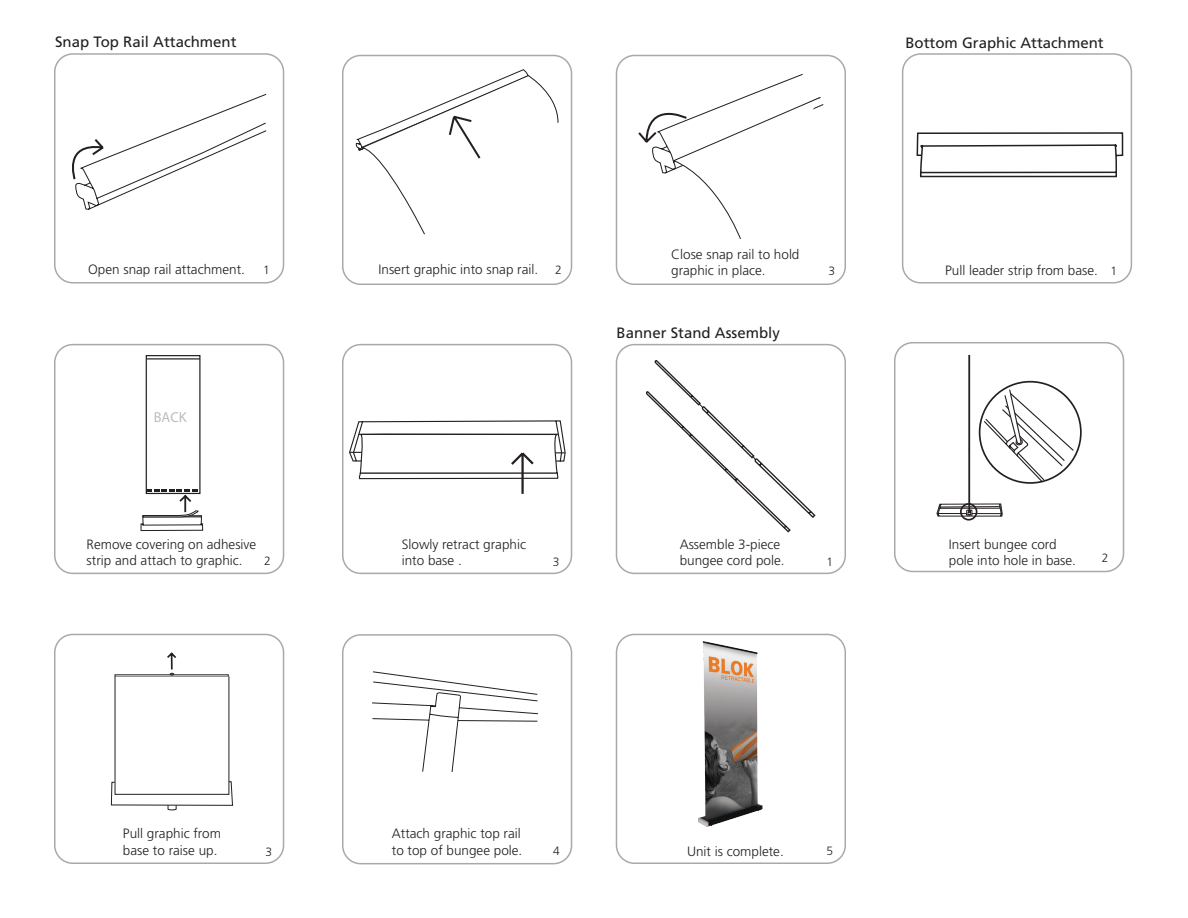
<style>
.page{position:relative;width:1188px;height:918px;background:#fff}
.page>*{position:absolute;margin:0;border:0;box-sizing:border-box;transform-origin:0 0}
.t1{font:15px "Frutiger LT Std";color:#231f20}
.t2{font:14.4px "Myriad Pro";color:#babdbf}
.t3{font:300 13.5px/16.2px "Frutiger LT Std";color:#231f20}
.t4{font:300 12px "Frutiger LT Std";color:#231f20}
</style>
<div class="page">
<div style="left:54px;top:53px;width:230px;height:231px;border:2px solid #a8a9ad;border-radius:18px"></div>
<svg style="left:72px;top:93px;width:195px;height:117px"></svg>
<div style="left:342px;top:55px;width:230px;height:230px;border:2px solid #a8a9ad;border-radius:18px"></div>
<svg style="left:355px;top:70px;width:204px;height:165px"></svg>
<div style="left:616px;top:55px;width:230px;height:230px;border:2px solid #a8a9ad;border-radius:18px"></div>
<svg style="left:638px;top:73px;width:186px;height:166px"></svg>
<div style="left:902px;top:53px;width:230px;height:231px;border:2px solid #a8a9ad;border-radius:18px"></div>
<svg style="left:916px;top:133px;width:208px;height:44px"></svg>
<div style="left:54px;top:344px;width:230px;height:230px;border:2px solid #a8a9ad;border-radius:18px"></div>
<div style="left:146px;top:355px;width:55px;height:139px;border:1px solid #241f21"></div>
<svg style="left:140px;top:489px;width:64px;height:42px"></svg>
<hr style="left:146px;top:358px;width:54px;height:2px;background:#241f21">
<div style="left:342px;top:344px;width:230px;height:230px;border:2px solid #a8a9ad;border-radius:18px"></div>
<svg style="left:349px;top:420px;width:217px;height:74px"></svg>
<div style="left:616px;top:344px;width:230px;height:230px;border:2px solid #a8a9ad;border-radius:18px"></div>
<svg style="left:646px;top:360px;width:170px;height:173px"></svg>
<div style="left:894px;top:342px;width:230px;height:230px;border:2px solid #a8a9ad;border-radius:18px"></div>
<div style="left:968px;top:355px;width:2px;height:157px;border:1px solid #241f21"></div>
<svg style="left:936px;top:380px;width:146px;height:141px"></svg>
<div style="left:54px;top:634px;width:230px;height:230px;border:2px solid #a8a9ad;border-radius:18px"></div>
<svg style="left:111px;top:652px;width:122px;height:158px"></svg>
<div style="left:342px;top:634px;width:230px;height:230px;border:2px solid #a8a9ad;border-radius:18px"></div>
<svg style="left:372px;top:671px;width:166px;height:101px"></svg>
<div style="left:616px;top:634px;width:230px;height:230px;border:2px solid #a8a9ad;border-radius:18px"></div>
<img style="left:699px;top:641px;width:64px;height:186px">
<p class="t1" style="left:55px;top:33px;width:183px">Snap Top Rail Attachment</p>
<p class="t1" style="left:905px;top:34px;width:200px">Bottom Graphic Attachment</p>
<p class="t3" style="left:88px;top:262px;width:158px">Open snap rail attachment.</p>
<p class="t3" style="left:379px;top:262px;width:161px">Insert graphic into snap rail.</p>
<p class="t4" style="left:263px;top:263px;width:8px">1</p>
<p class="t3" style="left:671px;top:246px;width:130px">Close snap rail to hold graphic in place.</p>
<p class="t3" style="left:945px;top:262px;width:154px">Pull leader strip from base.</p>
<p class="t4" style="left:555px;top:263px;width:8px">2</p>
<p class="t4" style="left:829px;top:264px;width:8px">3</p>
<p class="t4" style="left:1111px;top:264px;width:8px">1</p>
<p class="t1" style="left:617px;top:324px;width:165px">Banner Stand Assembly</p>
<p class="t2" style="left:154px;top:408px;width:34px">BACK</p>
<p class="t3" style="left:87px;top:536px;width:171px">Remove covering on adhesive strip and attach to graphic.</p>
<p class="t3" style="left:402px;top:536px;width:126px">Slowly retract graphic</p>
<p class="t3" style="left:402px;top:552px;width:62px">into base .</p>
<p class="t4" style="left:264px;top:554px;width:8px">2</p>
<p class="t3" style="left:680px;top:536px;width:106px">Assemble 3-piece bungee cord pole.</p>
<p class="t3" style="left:949px;top:536px;width:129px">Insert bungee cord pole into hole in base.</p>
<p class="t4" style="left:553px;top:555px;width:8px">3</p>
<p class="t4" style="left:827px;top:555px;width:8px">1</p>
<p class="t4" style="left:1102px;top:551px;width:8px">2</p>
<p class="t3" style="left:123px;top:826px;width:100px">Pull graphic from</p>
<p class="t3" style="left:123px;top:842px;width:96px">base to raise up.</p>
<p class="t3" style="left:392px;top:826px;width:131px">Attach graphic top rail</p>
<p class="t3" style="left:392px;top:842px;width:132px">to top of bungee pole.</p>
<p class="t3" style="left:687px;top:843px;width:98px">Unit is complete.</p>
<p class="t4" style="left:827px;top:844px;width:8px">5</p>
<p class="t4" style="left:266px;top:845px;width:8px">3</p>
<p class="t4" style="left:553px;top:844px;width:8px">4</p>
</div>
